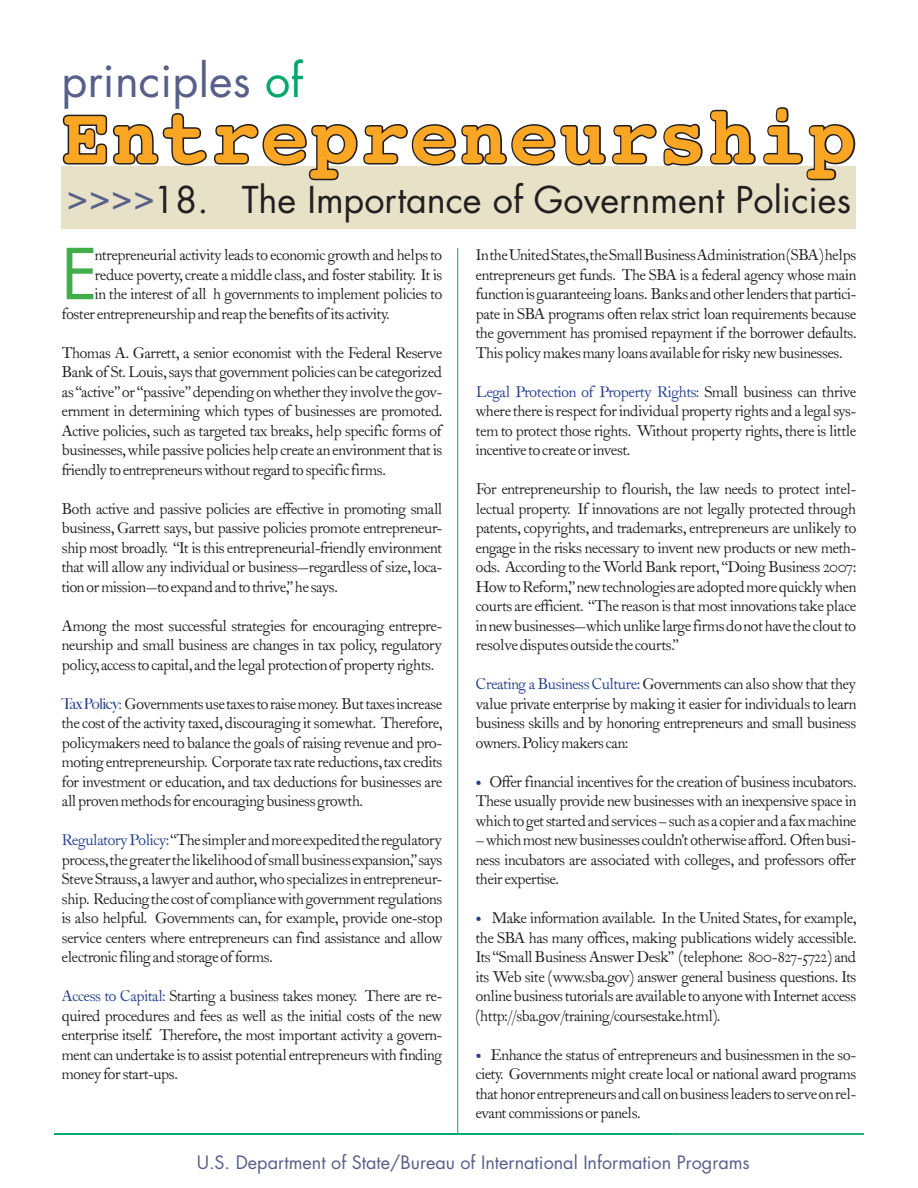
<style>
.page{position:relative;width:918px;height:1188px;background:#fff}
.page>*{position:absolute;margin:0;border:0;box-sizing:border-box;transform-origin:0 0}
.t1{font:700 81px "Courier";letter-spacing:.015em;color:#f9a625}
.t2{font:68.25px "Futura";color:#40ae49}
.t3{font:45px "Futura";letter-spacing:.005em;color:#585f89}
.t4{font:36px "Futura";color:#231f20}
.t5{font:36px "Futura";color:#585f89}
.t6{font:18px "Futura";color:#585f89}
.t7{font:16.5px/19.5px "F Caslon Twelve ITC";letter-spacing:-.05em;color:#231f20;text-align:justify}
.s1{color:#00a66a}
.s2{font-family:"F Caslon Forty Two ITC";color:#253f8e}
.s3{color:#253f8e}
</style>
<div class="page">
<div style="left:62px;top:166px;width:794px;height:63px;background:#e7e2c7"></div>
<svg style="left:61px;top:107px;width:795px;height:76px"></svg>
<hr style="left:457px;top:248px;width:1px;height:886px;background:#00a66a">
<hr style="left:54px;top:1133px;width:622px;height:2px;background:#00a66a">
<hr style="left:675px;top:1133px;width:189px;height:2px;background:#00a66a">
<p class="t3" style="left:62px;top:49px;width:243px">principles <span class="s1">of</span></p>
<p class="t1" style="left:62px;top:91px;width:796px">Entrepreneurship</p>
<p class="t5" style="left:67px;top:172px;width:90px">&gt;&gt;&gt;&gt;</p>
<p class="t4" style="left:153px;top:175px;width:700px">18. The Importance of Government Policies</p>
<p class="t2" style="left:62px;top:227px;width:38px">E</p>
<p class="t7" style="left:95px;top:246px;width:349px">ntrepreneurial activity leads to economic growth and helps to</p>
<p class="t7" style="left:95px;top:265px;width:349px">reduce poverty, create a middle class, and foster stability. It is</p>
<p class="t7" style="left:95px;top:285px;width:350px">in the interest of all h governments to implement policies to</p>
<p class="t7" style="left:62px;top:304px;width:330px">foster entrepreneurship and reap the benefits of its activity.</p>
<p class="t7" style="left:62px;top:343px;width:383px">Thomas A. Garrett, a senior economist with the Federal Reserve Bank of St. Louis, says that government policies can be categorized as “active” or “passive” depending on whether they involve the gov&shy;ernment in determining which types of businesses are promoted.<br>Active policies, such as targeted tax breaks, help specific forms of businesses, while passive policies help create an environment that is friendly to entrepreneurs without regard to specific firms.</p>
<p class="t7" style="left:62px;top:499px;width:383px">Both active and passive policies are effective in promoting small business, Garrett says, but passive policies promote entrepreneur&shy;ship most broadly. “It is this entrepreneurial-friendly environment that will allow any individual or business—regardless of size, loca&shy;tion or mission—to expand and to thrive,” he says.</p>
<p class="t7" style="left:62px;top:616px;width:383px">Among the most successful strategies for encouraging entrepre&shy;neurship and small business are changes in tax policy, regulatory policy, access to capital, and the legal protection of property rights.</p>
<p class="t7" style="left:62px;top:694px;width:383px"><span class="s2">Tax Policy:</span> Governments use taxes to raise money. But taxes increase the cost of the activity taxed, discouraging it somewhat. Therefore, policymakers need to balance the goals of raising revenue and pro&shy;moting entrepreneurship. Corporate tax rate reductions, tax credits for investment or education, and tax deductions for businesses are all proven methods for encouraging business growth.</p>
<p class="t7" style="left:62px;top:831px;width:383px"><span class="s3">Regulatory Policy:</span> “The simpler and more expedited the regulatory process, the greater the likelihood of small business expansion,” says Steve Strauss, a lawyer and author, who specializes in entrepreneur&shy;ship. Reducing the cost of compliance with government regulations is also helpful. Governments can, for example, provide one-stop service centers where entrepreneurs can find assistance and allow electronic filing and storage of forms.</p>
<p class="t7" style="left:62px;top:987px;width:383px"><span class="s3">Access to Capital:</span> Starting a business takes money. There are re&shy;quired procedures and fees as well as the initial costs of the new enterprise itself. Therefore, the most important activity a govern&shy;ment can undertake is to assist potential entrepreneurs with finding money for start-ups.</p>
<p class="t7" style="left:476px;top:246px;width:383px">In the United States, the Small Business Administration (SBA) helps entrepreneurs get funds. The SBA is a federal agency whose main function is guaranteeing loans. Banks and other lenders that partici&shy;pate in SBA programs often relax strict loan requirements because the government has promised repayment if the borrower defaults.<br>This policy makes many loans available for risky new businesses.</p>
<p class="t7" style="left:476px;top:382px;width:383px"><span class="s3">Legal Protection of Property Rights:</span> Small business can thrive where there is respect for individual property rights and a legal sys&shy;tem to protect those rights. Without property rights, there is little incentive to create or invest.</p>
<p class="t7" style="left:476px;top:480px;width:383px">For entrepreneurship to flourish, the law needs to protect intel&shy;lectual property. If innovations are not legally protected through patents, copyrights, and trademarks, entrepreneurs are unlikely to engage in the risks necessary to invent new products or new meth&shy;ods. According to the World Bank report, “Doing Business 2007:<br>How to Reform,” new technologies are adopted more quickly when courts are efficient. “The reason is that most innovations take place in new businesses—which unlike large firms do not have the clout to resolve disputes outside the courts.”</p>
<p class="t7" style="left:476px;top:675px;width:383px"><span class="s3">Creating a Business Culture:</span> Governments can also show that they value private enterprise by making it easier for individuals to learn business skills and by honoring entrepreneurs and small business owners. Policy makers can:</p>
<p class="t7" style="left:476px;top:772px;width:383px"><span class="s3">•</span> Offer financial incentives for the creation of business incubators.<br>These usually provide new businesses with an inexpensive space in which to get started and services – such as a copier and a fax machine</p>
<p class="t7" style="left:476px;top:831px;width:383px">– which most new businesses couldn’t otherwise afford. Often busi&shy;ness incubators are associated with colleges, and professors offer their expertise.</p>
<p class="t7" style="left:476px;top:909px;width:383px"><span class="s3">•</span> Make information available. In the United States, for example, the SBA has many offices, making publications widely accessible.<br>Its “Small Business Answer Desk” (telephone: 800-827-5722) and its Web site (www.sba.gov) answer general business questions. Its online business tutorials are available to anyone with Internet access (http://sba.gov/training/coursestake.html).</p>
<p class="t7" style="left:476px;top:1045px;width:383px"><span class="s3">•</span> Enhance the status of entrepreneurs and businessmen in the so&shy;ciety. Governments might create local or national award programs that honor entrepreneurs and call on business leaders to serve on rel&shy;evant commissions or panels.</p>
<p class="t6" style="left:197px;top:1150px;width:555px">U.S. Department of State/Bureau of International Information Programs</p>
</div>
